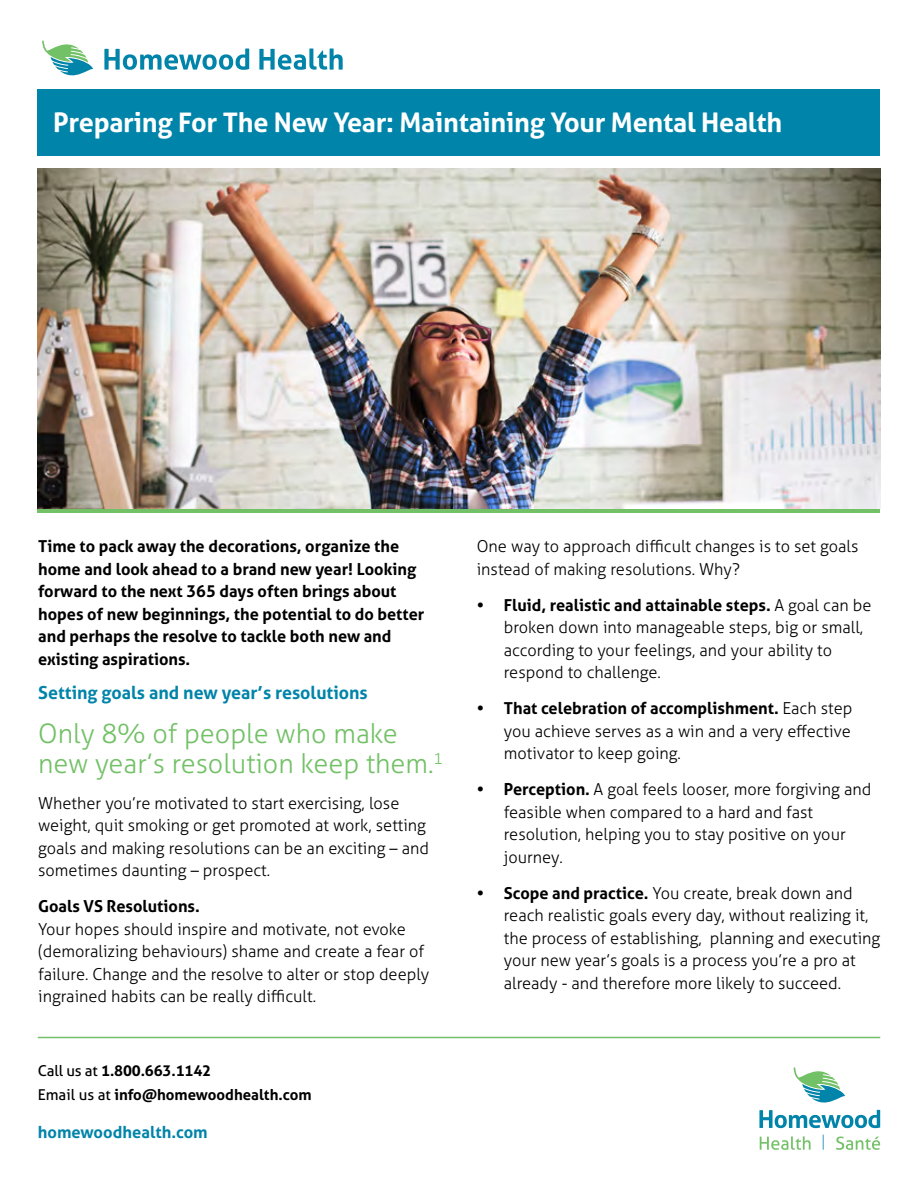
<style>
.page{position:relative;width:918px;height:1188px;background:#fff}
.page>*{position:absolute;margin:0;border:0;box-sizing:border-box;transform-origin:0 0}
.t1{font:300 27px/30px "Aller";color:#73c167}
.t2{font:700 27px "Aller";letter-spacing:-.01em;color:#fff}
.t3{font:700 18px "Aller";color:#0084a9}
.t4{font:300 16.5px/22.5px "Aller";color:#000}
.t5{font:700 16.5px/22.5px "Aller";color:#000}
.t6{font:700 16.5px "Aller";color:#0084a9}
.t7{font:700 15px/24px "Aller";color:#000}
.s1{font-weight:400}
.s2{font-weight:700}
</style>
<div class="page">
<svg style="left:759px;top:1067px;width:121px;height:61px"></svg>
<svg style="left:760px;top:1136px;width:51px;height:14px"></svg>
<svg style="left:836px;top:1137px;width:44px;height:13px"></svg>
<svg style="left:823px;top:1135px;width:1px;height:15px"></svg>
<hr style="left:38px;top:1037px;width:842px;height:1px;background:#73c167">
<div style="left:38px;top:89px;width:842px;height:66px;background:#0084a9"></div>
<img style="left:38px;top:169px;width:842px;height:339px">
<svg style="left:42px;top:40px;width:51px;height:35px"></svg>
<svg style="left:104px;top:49px;width:145px;height:21px"></svg>
<svg style="left:259px;top:48px;width:84px;height:22px"></svg>
<h1 class="t2" style="left:53px;top:106px;width:731px">Preparing For The New Year: Maintaining Your Mental Health</h1>
<p class="t5" style="left:38px;top:535px;width:388px">Time to pack away the decorations, organize the home and look ahead to a brand new year! Looking forward to the next 365 days often brings about hopes of new beginnings, the potential to do better and perhaps the resolve to tackle both new and existing aspirations.</p>
<p class="t3" style="left:38px;top:682px;width:331px">Setting goals and new year’s resolutions</p>
<h1 class="t1" style="left:38px;top:718px;width:406px">Only 8% of people who make new year’s resolution keep them.<sup>1</sup></h1>
<p class="t4" style="left:38px;top:792px;width:392px">Whether you’re motivated to start exercising, lose weight, quit smoking or get promoted at work, setting goals and making resolutions can be an exciting – and sometimes daunting – prospect.</p>
<p class="t5" style="left:38px;top:895px;width:163px">Goals VS Resolutions.</p>
<p class="t4" style="left:38px;top:918px;width:393px">Your hopes should inspire and motivate, not evoke (demoralizing behaviours) shame and create a fear of failure. Change and the resolve to alter or stop deeply ingrained habits can be really difficult.</p>
<p class="t7" style="left:38px;top:1059px;width:275px"><span class="s1">Call us at</span> 1.800.663.1142<br><span class="s1">Email us at</span> info@homewoodhealth.com</p>
<p class="t6" style="left:38px;top:1122px;width:171px">homewoodhealth.com</p>
<p class="t4" style="left:477px;top:535px;width:383px">One way to approach difficult changes is to set goals instead of making resolutions. Why?</p>
<p class="t4" style="left:504px;top:594px;width:369px;text-indent:-27px"><span class="s2">• Fluid, realistic and attainable steps.</span> A goal can be broken down into manageable steps, big or small, according to your feelings, and your ability to respond to challenge.</p>
<p class="t4" style="left:504px;top:697px;width:350px;text-align:justify;text-indent:-27px"><span class="s2">• That celebration of accomplishment.</span> Each step you achieve serves as a win and a very effective motivator to keep going.</p>
<p class="t4" style="left:504px;top:778px;width:369px;text-indent:-27px"><span class="s2">• Perception.</span> A goal feels looser, more forgiving and feasible when compared to a hard and fast resolution, helping you to stay positive on your journey.</p>
<p class="t4" style="left:504px;top:882px;width:378px;text-indent:-27px"><span class="s2">• Scope and practice.</span> You create, break down and reach realistic goals every day, without realizing it, the process of establishing, planning and executing your new year’s goals is a process you’re a pro at already - and therefore more likely to succeed.</p>
</div>
